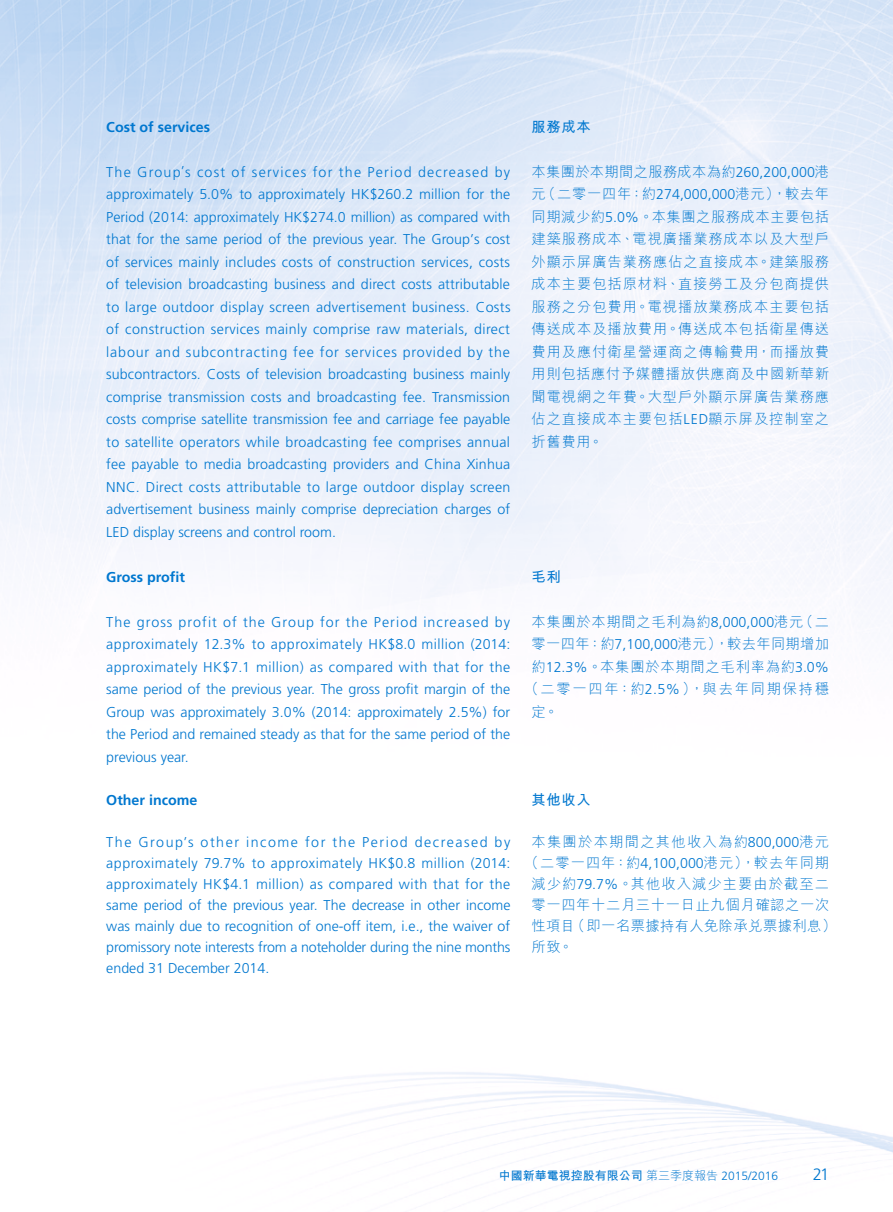
<style>
.page{position:relative;width:893px;height:1212px;background:#fff}
.page>*{position:absolute;margin:0;border:0;box-sizing:border-box;transform-origin:0 0}
.t1{font:300 16.5px "Frutiger LT Std";color:#0077cf}
.Body_Text{font:300 14.25px/22.5px "Frutiger LT Std";color:#0077cf;text-align:justify}
.C_Body_Text{font:300 14.25px/22.5px "M Hei HK";letter-spacing:.065em;color:#0077cf;text-align:justify}
.Heading_2{font:700 14.25px "Frutiger LT Std";color:#0077cf}
.C_Body_Text-2{font:300 14.25px "M Hei HK";letter-spacing:.025em;color:#0077cf}
.C_Body_Text-3{font:300 14.25px "M Hei HK";letter-spacing:.09em;color:#0077cf}
.C_Body_Text-4{font:300 14.25px "M Hei HK";letter-spacing:.125em;color:#0077cf}
.C_Body_Text-5{font:300 14.25px "M Hei HK";letter-spacing:.03em;color:#0077cf}
.C_Body_Text-6{font:300 14.25px "M Hei HK";letter-spacing:.045em;color:#0077cf}
.C_Heading_2{font:700 14.25px "M Hei HK";letter-spacing:.05em;color:#0077cf}
.t2{font:700 12px "M Hei HK";color:#0077cf}
.s1{font-family:"Frutiger LT Std"}
.s2{font-weight:300}
.s3{font-family:"Frutiger LT Std";font-weight:300}
</style>
<div class="page">
<img style="left:0;top:0;width:893px;height:1189px">
<p class="Heading_2" style="left:106px;top:118px;width:105px">Cost of services</p>
<p class="Body_Text" style="left:106px;top:161px;width:406px">The Group’s cost of services for the Period decreased by approximately 5.0% to approximately HK$260.2 million for the Period (2014: approximately HK$274.0 million) as compared with that for the same period of the previous year. The Group’s cost of services mainly includes costs of construction services, costs of television broadcasting business and direct costs attributable to large outdoor display screen advertisement business. Costs of construction services mainly comprise raw materials, direct labour and subcontracting fee for services provided by the subcontractors. Costs of television broadcasting business mainly comprise transmission costs and broadcasting fee. Transmission costs comprise satellite transmission fee and carriage fee payable to satellite operators while broadcasting fee comprises annual fee payable to media broadcasting providers and China Xinhua NNC. Direct costs attributable to large outdoor display screen advertisement business mainly comprise depreciation charges of LED display screens and control room.</p>
<p class="Heading_2" style="left:106px;top:568px;width:80px">Gross profit</p>
<p class="Body_Text" style="left:106px;top:611px;width:406px">The gross profit of the Group for the Period increased by approximately 12.3% to approximately HK$8.0 million (2014: approximately HK$7.1 million) as compared with that for the same period of the previous year. The gross profit margin of the Group was approximately 3.0% (2014: approximately 2.5%) for the Period and remained steady as that for the same period of the previous year.</p>
<p class="Heading_2" style="left:106px;top:792px;width:93px">Other income</p>
<p class="Body_Text" style="left:106px;top:832px;width:406px;line-height:21px">The Group’s other income for the Period decreased by approximately 79.7% to approximately HK$0.8 million (2014: approximately HK$4.1 million) as compared with that for the same period of the previous year. The decrease in other income was mainly due to recognition of one-off item, i.e., the waiver of promissory note interests from a noteholder during the nine months ended 31 December 2014.</p>
<p class="C_Heading_2" style="left:531px;top:116px;width:61px">服務成本</p>
<p class="C_Body_Text" style="left:531px;top:160px;width:299px">本集團於本期間之服務成本為約<span class="s1">260,200,000</span>港元（二零一四年：約<span class="s1">274,000,000</span>港元），較去年同期減少約<span class="s1">5.0%</span>。本集團之服務成本主要包括建築服務成本、電視廣播業務成本以及大型戶外顯示屏廣告業務應佔之直接成本。建築服務成本主要包括原材料、直接勞工及分包商提供服務之分包費用。電視播放業務成本主要包括傳送成本及播放費用。傳送成本包括衛星傳送費用及應付衛星營運商之傳輸費用，而播放費用則包括應付予媒體播放供應商及中國新華新聞電視網之年費。大型戶外顯示屏廣告業務應佔之直接成本主要包括<span class="s1">LED</span>顯示屏及控制室之折舊費用。</p>
<p class="C_Heading_2" style="left:531px;top:566px;width:31px">毛利</p>
<p class="C_Body_Text" style="left:531px;top:610px;width:299px">本集團於本期間之毛利為約<span class="s1">8,000,000</span>港元（二</p>
<p class="C_Body_Text-2" style="left:531px;top:637px;width:299px">零一四年：約<span class="s1">7,100,000</span>港元），較去年同期增加</p>
<p class="C_Body_Text" style="left:531px;top:655px;width:299px">約<span class="s1">12.3%</span>。本集團於本期間之毛利率為約<span class="s1">3.0%</span></p>
<p class="C_Body_Text-4" style="left:524px;top:682px;width:306px">（二零一四年：約<span class="s1">2.5%</span>），與去年同期保持穩</p>
<p class="C_Body_Text" style="left:531px;top:700px;width:28px">定。</p>
<p class="C_Heading_2" style="left:531px;top:790px;width:61px">其他收入</p>
<p class="C_Body_Text-3" style="left:531px;top:835px;width:299px">本集團於本期間之其他收入為約<span class="s1">800,000</span>港元</p>
<p class="C_Body_Text" style="left:524px;top:852px;width:306px">（二零一四年：約<span class="s1">4,100,000</span>港元），較去年同期</p>
<p class="C_Body_Text" style="left:531px;top:873px;width:299px">減少約<span class="s1">79.7%</span>。其他收入減少主要由於截至二</p>
<p class="C_Body_Text-6" style="left:531px;top:898px;width:299px">零一四年十二月三十一日止九個月確認之一次</p>
<p class="C_Body_Text-5" style="left:531px;top:919px;width:306px">性項目（即一名票據持有人免除承兌票據利息）</p>
<p class="C_Body_Text" style="left:531px;top:936px;width:43px">所致。</p>
<p class="t2" style="left:499px;top:1167px;width:281px">中國新華電視控股有限公司<span class="s2">第三季度報告</span> <span class="s3">2015/2016</span></p>
<p class="t1" style="left:813px;top:1165px;width:18px">21</p>
</div>
